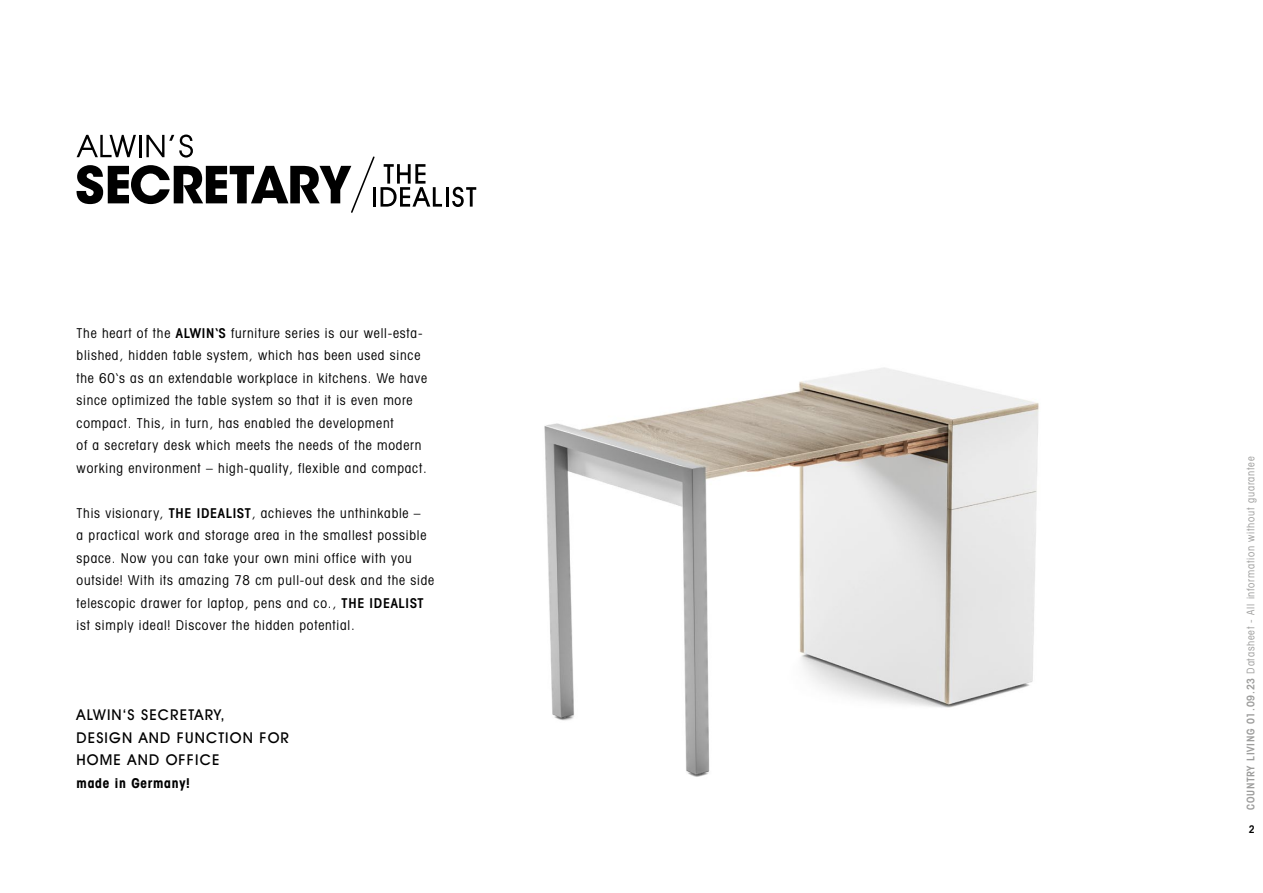
<style>
.page{position:relative;width:1263px;height:893px;background:#fff}
.page>*{position:absolute;margin:0;border:0;box-sizing:border-box;transform-origin:0 0}
.t1{font:500 15px/22.5px "Avant Garde IT Cby BT";letter-spacing:.075em;color:#000}
.t2{font:condensed 13.5px/22.5px "Avant Garde IT Cby BT";letter-spacing:.06em;color:#000}
.t3{font:700 condensed 13.5px "Avant Garde IT Cby BT";letter-spacing:.06em;color:#000}
.t4{font:condensed 10.5px "Avant Garde IT Cby BT";letter-spacing:.07em;color:#9d9d9c}
.t5{font:600 condensed 10.5px "Avant Garde IT Cby BT";color:#000}
.s1{font-weight:600}
</style>
<div class="page">
<img style="left:544px;top:367px;width:495px;height:410px">
<hr style="left:446px;top:187px;width:2px;height:20px;background:#000">
<svg style="left:452px;top:187px;width:24px;height:20px"></svg>
<svg style="left:77px;top:134px;width:365px;height:79px"></svg>
<p class="t2" style="left:77px;top:321px;width:352px">The heart of the <span class="s1">ALWIN‘S</span> furniture series is our well-esta&shy;blished, hidden table system, which has been used since the 60‘s as an extendable workplace in kitchens. We have since optimized the table system so that it is even more compact. This, in turn, has enabled the development<br>of a secretary desk which meets the needs of the modern working environment – high-quality, flexible and compact.</p>
<p class="t2" style="left:77px;top:501px;width:359px">This visionary, <span class="s1">THE IDEALIST</span>, achieves the unthinkable –<br>a practical work and storage area in the smallest possible space. Now you can take your own mini office with you outside! With its amazing 78 cm pull-out desk and the side telescopic drawer for laptop, pens and co., <span class="s1">THE IDEALIST </span>ist simply ideal! Discover the hidden potential.</p>
<p class="t1" style="left:77px;top:703px;width:214px">ALWIN‘S SECRETARY,<br>DESIGN AND FUNCTION FOR<br>HOME AND OFFICE</p>
<p class="t3" style="left:77px;top:775px;width:114px">made in Germany!</p>
<p class="t4" style="left:1244px;top:810px;width:355px;rotate:-90deg"><span class="s1">COUNTRY LIVING 01.09.23</span> Datasheet - All information without guarantee</p>
<p class="t5" style="left:1249px;top:822px;width:7px">2</p>
</div>
